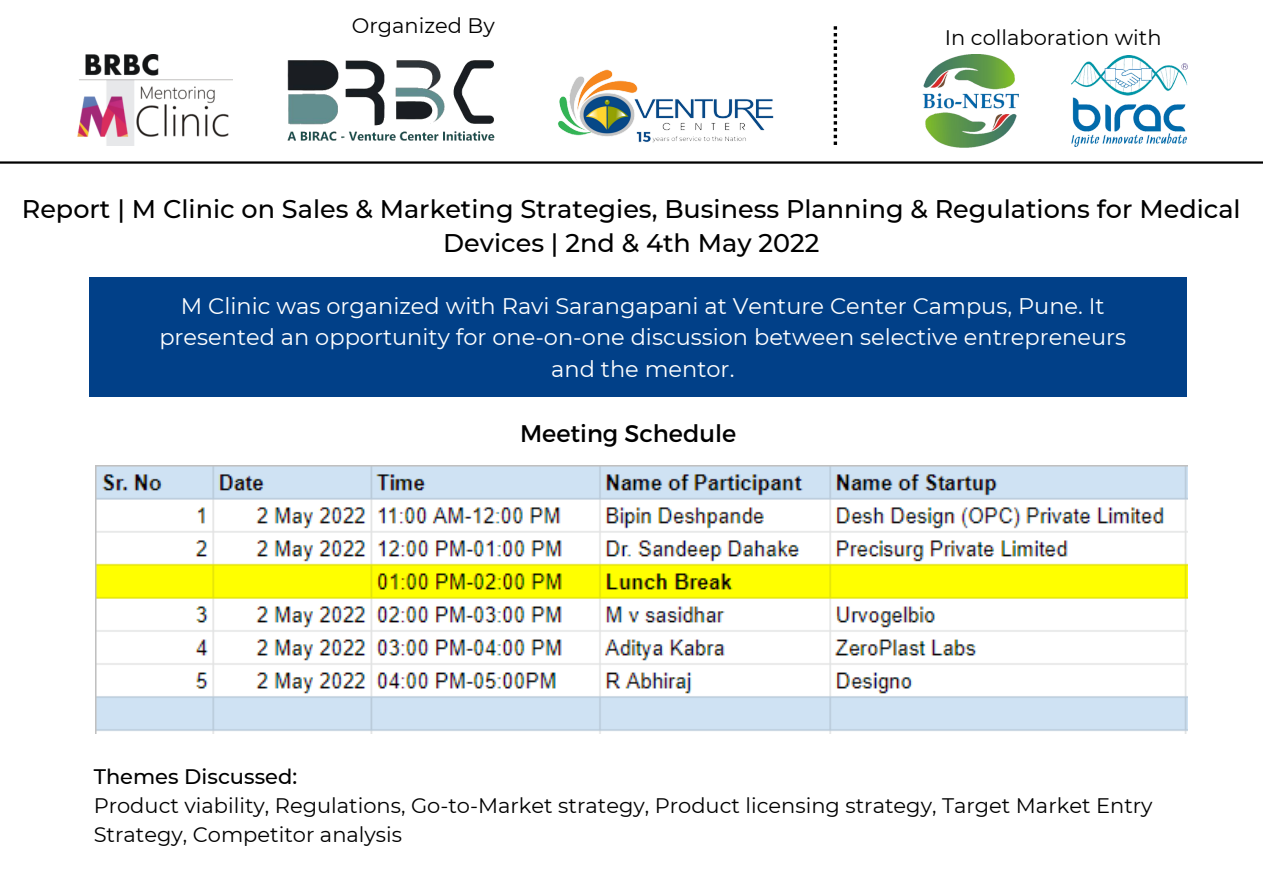
<style>
.page{position:relative;width:1263px;height:894px;background:#fff}
.page>*{position:absolute;margin:0;border:0;box-sizing:border-box;transform-origin:0 0}
.t1{font:500 25.5px/34.8px "Montserrat";color:#000;text-align:center}
.t2{font:24px "Montserrat";color:#000}
.t3{font:22.5px/31.5px "Montserrat";color:#fff;text-align:center}
.t4{font:21px/29.2px "Montserrat";color:#000}
.t5{font:500 21px "Montserrat";color:#000}
</style>
<div class="page">
<hr style="left:0;top:161px;width:1263px;height:3px;background:#000">
<img style="left:288px;top:60px;width:207px;height:80px">
<img style="left:922px;top:54px;width:96px;height:94px">
<img style="left:558px;top:69px;width:216px;height:74px">
<img style="left:1072px;top:55px;width:115px;height:91px">
<svg style="left:834px;top:26px;width:3px;height:119px"></svg>
<img style="left:77px;top:54px;width:156px;height:91px">
<div style="left:89px;top:278px;width:1098px;height:119px;background:#014088"></div>
<img style="left:95px;top:466px;width:1092px;height:267px">
<p class="t4" style="left:352px;top:11px;width:144px">Organized By</p>
<p class="t4" style="left:945px;top:23px;width:218px">In collaboration with</p>
<p class="t1" style="left:22px;top:191px;width:1220px">Report | M Clinic on Sales &amp; Marketing Strategies, Business Planning &amp; Regulations for Medical<br>Devices | 2nd &amp; 4th May 2022</p>
<p class="t3" style="left:159px;top:290px;width:968px">M Clinic was organized with Ravi Sarangapani at Venture Center Campus, Pune. It presented an opportunity for one-on-one discussion between selective entrepreneurs and the mentor.</p>
<p class="t2" style="left:520px;top:418px;width:218px">Meeting Schedule</p>
<p class="t5" style="left:94px;top:763px;width:205px">Themes Discussed:</p>
<p class="t4" style="left:94px;top:790px;width:1060px">Product viability, Regulations, Go-to-Market strategy, Product licensing strategy, Target Market Entry<br>Strategy, Competitor analysis</p>
</div>
